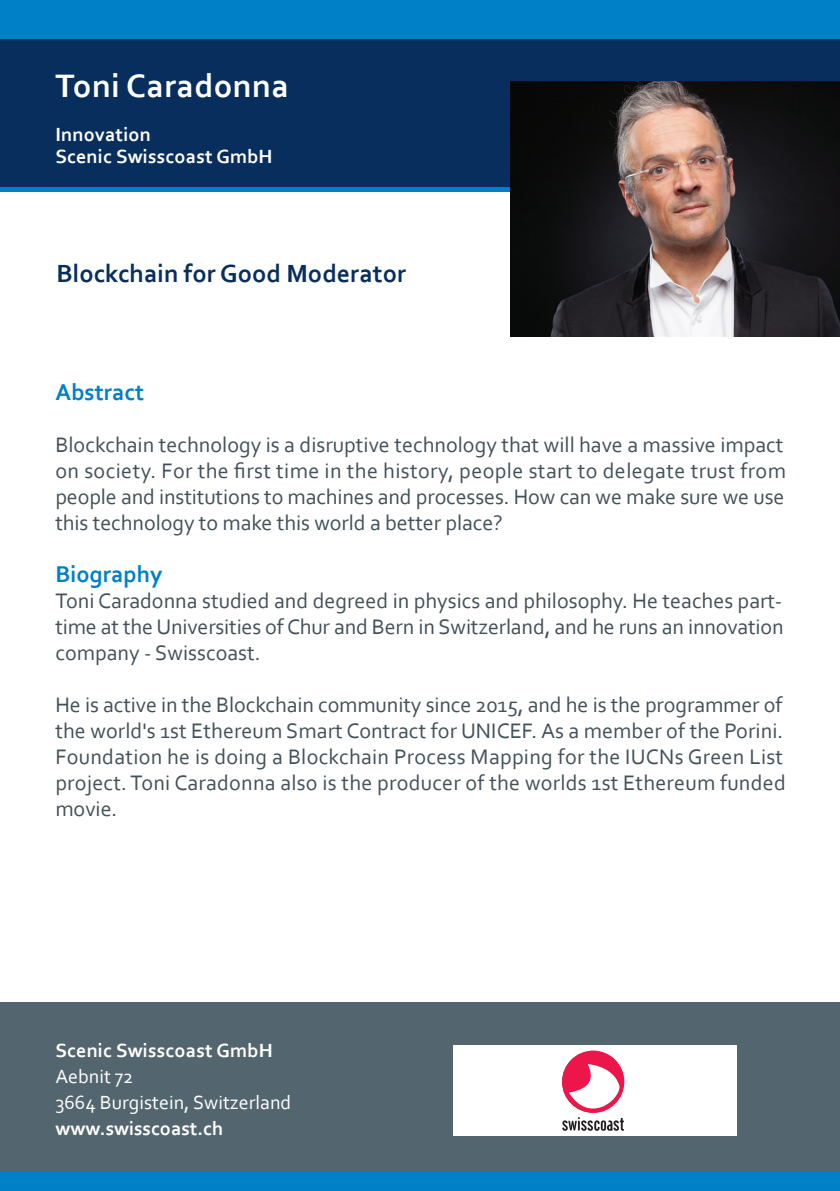
<style>
.page{position:relative;width:840px;height:1191px;background:#fff}
.page>*{position:absolute;margin:0;border:0;box-sizing:border-box;transform-origin:0 0}
.t1{font:700 34px "Corbel";letter-spacing:.01em;color:#fff}
.t2{font:700 26px "Corbel";color:#082e5e}
.t3{font:700 24px "Corbel";color:#0080c7}
.t4{font:22px/26px "Corbel";letter-spacing:.005em;color:#425159;text-align:justify}
.t5{font:700 20px/22px "Corbel";letter-spacing:.01em;color:#fff}
.t6{font:20px/26px "Corbel";color:#fff}
</style>
<div class="page">
<div style="left:0;top:0;width:839px;height:39px;background:#0080c7"></div>
<div style="left:0;top:186px;width:839px;height:6px;background:#0080c7"></div>
<div style="left:0;top:39px;width:839px;height:147px;background:#082e5e"></div>
<div style="left:0;top:1002px;width:839px;height:189px;background:#53656e"></div>
<div style="left:0;top:1172px;width:839px;height:19px;background:#0080c7"></div>
<div style="left:453px;top:1045px;width:283px;height:90px;background:#fff"></div>
<img style="left:510px;top:82px;width:329px;height:255px">
<div style="left:561px;top:1050px;width:63px;height:62px;background:#ed164b;border-radius:50%"></div>
<svg style="left:562px;top:1064px;width:61px;height:66px"></svg>
<h1 class="t1" style="left:55px;top:65px;width:235px">Toni Caradonna</h1>
<p class="t5" style="left:55px;top:123px;width:218px">Innovation<br>Scenic Swisscoast GmbH</p>
<p class="t2" style="left:57px;top:258px;width:351px">Blockchain for Good Moderator</p>
<p class="t3" style="left:55px;top:377px;width:90px">Abstract</p>
<p class="t4" style="left:55px;top:431px;width:731px">Blockchain technology is a disruptive technology that will have a massive impact on society. For the first time in the history, people start to delegate trust from people and institutions to machines and processes. How can we make sure we use this technology to make this world a better place?</p>
<p class="t3" style="left:55px;top:559px;width:109px">Biography</p>
<p class="t4" style="left:55px;top:587px;width:729px">Toni Caradonna studied and degreed in physics and philosophy. He teaches part&shy;time at the Universities of Chur and Bern in Switzerland, and he runs an innovation company - Swisscoast.</p>
<p class="t4" style="left:55px;top:691px;width:731px;text-align:left">He is active in the Blockchain community since 2015, and he is the programmer of the world's 1st Ethereum Smart Contract for UNICEF. As a member of the Porini.<br>Foundation he is doing a Blockchain Process Mapping for the IUCNs Green List project. Toni Caradonna also is the producer of the worlds 1st Ethereum funded movie.</p>
<p class="t5" style="left:55px;top:1039px;width:218px">Scenic Swisscoast GmbH</p>
<p class="t6" style="left:55px;top:1063px;width:237px">Aebnit 72<br>3664 Burgistein, Switzerland</p>
<p class="t5" style="left:55px;top:1117px;width:169px">www.swisscoast.ch</p>
</div>
